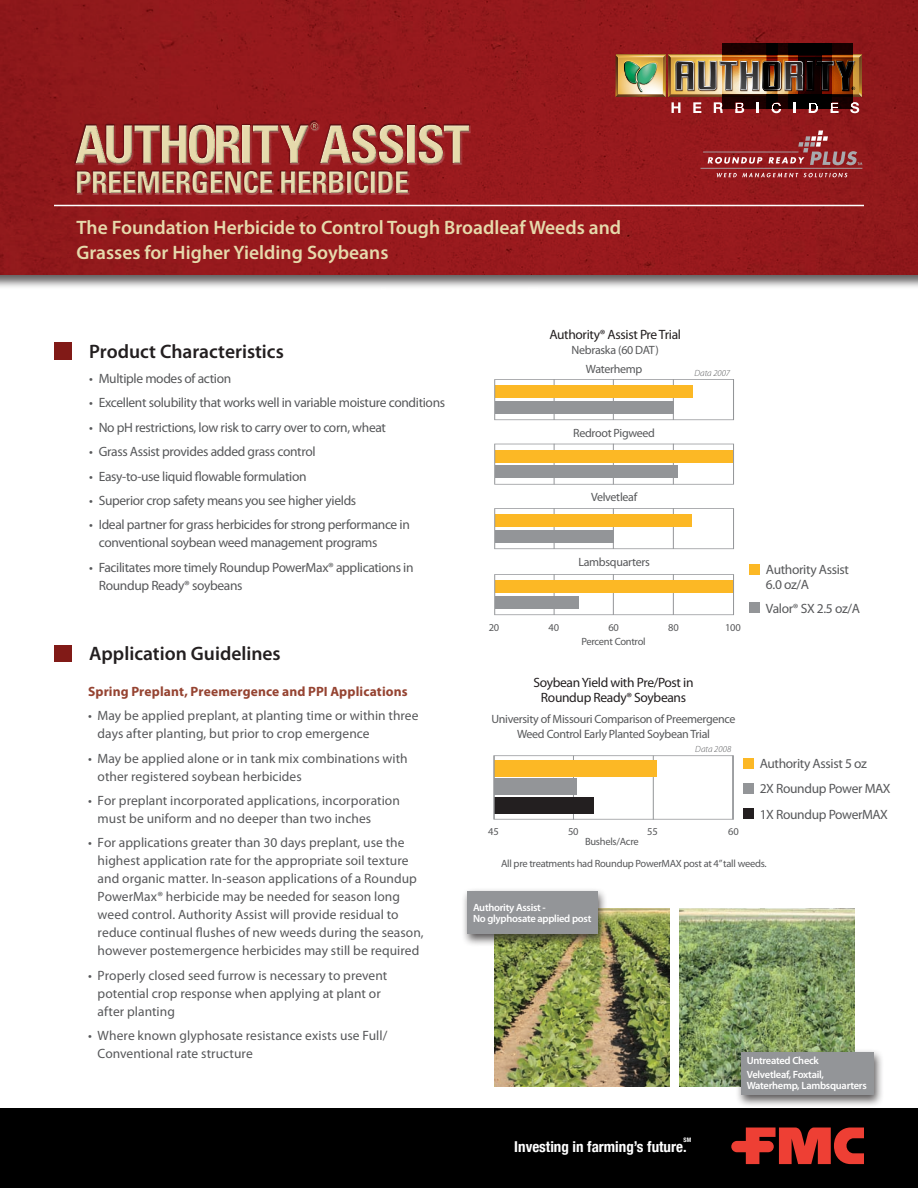
<style>
.page{position:relative;width:918px;height:1188px;background:#fff}
.page>*{position:absolute;margin:0;border:0;box-sizing:border-box;transform-origin:0 0}
.t1{font:700 condensed 52.5px "Univers";letter-spacing:-.04em;color:#e6daac}
.t2{font:700 condensed 30px "Univers";letter-spacing:-.02em;color:#e6daac}
.t3{font:600 19.5px "Myriad Pro";color:#e6daac}
.t4{font:600 19.5px "Myriad Pro";color:#231f20}
.t5{font:700 condensed 15px "Helvetica Neue";color:#fff}
.t6{font:13.5px/18px "Myriad Pro";color:#57585a}
.t7{font:13.5px/18px "Myriad Pro";letter-spacing:-.025em;color:#57585a}
.t8{font:13.5px/15px "Myriad Pro";letter-spacing:-.025em;color:#231f20;text-align:center}
.t9{font:700 13.5px "Myriad Pro";letter-spacing:.01em;color:#954331}
.t10{font:12px/15px "Myriad Pro";letter-spacing:-.025em;color:#57585a;text-align:center}
.t11{font:10.5px "Myriad Pro";letter-spacing:-.025em;color:#57585a}
.t12{font:600 10.5px/10.5px "Myriad Pro";letter-spacing:-.025em;color:#fff}
.t13{font:700 condensed 10.5px "Univers";color:#e6daac}
.CHART___PHOTO_CREDIT{font:italic 300 9px "Myriad Pro";letter-spacing:.01em;color:#57585a}
.t14{font:700 condensed 6.15px "Helvetica Neue";color:#fff}
</style>
<div class="page">
<div style="left:0;top:0;width:918px;height:290px;background:#231f20;opacity:.7"></div>
<img style="left:0;top:0;width:918px;height:274px">
<hr style="left:54px;top:205px;width:810px;height:1px;background:#fff">
<div style="left:74px;top:120px;width:397px;height:74px;background:#95191d"></div>
<div style="left:74px;top:122px;width:397px;height:73px;background:#231f20;opacity:.75"></div>
<img style="left:606px;top:44px;width:51px;height:58px">
<img style="left:606px;top:45px;width:14px;height:56px">
<img style="left:620px;top:45px;width:38px;height:10px">
<img style="left:852px;top:44px;width:20px;height:64px">
<img style="left:832px;top:44px;width:20px;height:11px">
<img style="left:822px;top:44px;width:9px;height:11px">
<img style="left:777px;top:44px;width:45px;height:11px">
<img style="left:777px;top:47px;width:39px;height:8px">
<img style="left:756px;top:44px;width:21px;height:11px">
<img style="left:735px;top:44px;width:20px;height:11px">
<img style="left:713px;top:44px;width:22px;height:11px">
<img style="left:658px;top:44px;width:54px;height:11px">
<img style="left:664px;top:47px;width:43px;height:8px">
<img style="left:616px;top:55px;width:246px;height:58px">
<div style="left:54px;top:342px;width:18px;height:18px;background:#811a17"></div>
<div style="left:54px;top:645px;width:18px;height:17px;background:#811a17"></div>
<div style="left:0;top:1108px;width:918px;height:80px;background:#000"></div>
<div style="left:750px;top:564px;width:10px;height:11px;background:#fcb825"></div>
<div style="left:750px;top:602px;width:10px;height:11px;background:#939598"></div>
<svg style="left:494px;top:379px;width:239px;height:41px"></svg>
<svg style="left:494px;top:444px;width:240px;height:41px"></svg>
<svg style="left:494px;top:508px;width:240px;height:41px"></svg>
<svg style="left:494px;top:574px;width:240px;height:41px"></svg>
<hr style="left:733px;top:379px;width:1px;height:41px;background:#939598">
<div style="left:743px;top:758px;width:11px;height:10px;background:#fcb825"></div>
<div style="left:743px;top:783px;width:11px;height:11px;background:#939598"></div>
<div style="left:743px;top:808px;width:11px;height:11px;background:#231f20"></div>
<svg style="left:494px;top:755px;width:239px;height:65px"></svg>
<hr style="left:733px;top:755px;width:1px;height:64px;background:#939598">
<hr style="left:733px;top:756px;width:1px;height:64px;background:#939598">
<svg style="left:708px;top:157px;width:55px;height:7px"></svg>
<svg style="left:717px;top:173px;width:130px;height:4px"></svg>
<svg style="left:769px;top:131px;width:93px;height:34px;background:#9c3b3e"></svg>
<hr style="left:700px;top:168px;width:162px;height:1px;background:#a8a9ad">
<hr style="left:703px;top:152px;width:96px;height:1px;background:#a8a9ad">
<svg style="left:731px;top:1128px;width:133px;height:36px"></svg>
<img style="left:495px;top:908px;width:175px;height:179px">
<img style="left:680px;top:908px;width:174px;height:179px">
<div style="left:736px;top:1048px;width:148px;height:60px;background:#231f20;opacity:.75"></div>
<div style="left:742px;top:1052px;width:132px;height:43px;background:#939598"></div>
<div style="left:461px;top:888px;width:147px;height:59px;background:#231f20;opacity:.75"></div>
<div style="left:467px;top:891px;width:130px;height:43px;background:#939598"></div>
<p class="t13" style="left:310px;top:120px;width:10px">®</p>
<h1 class="t1" style="left:75px;top:112px;width:396px">AUTHORITY ASSIST</h1>
<h2 class="t2" style="left:75px;top:164px;width:336px">PREEMERGENCE HERBICIDE</h2>
<p class="t3" style="left:76px;top:216px;width:546px">The Foundation Herbicide to Control Tough Broadleaf Weeds and</p>
<p class="t3" style="left:76px;top:242px;width:313px">Grasses for Higher Yielding Soybeans</p>
<p class="t4" style="left:89px;top:341px;width:196px">Product Characteristics</p>
<p class="t7" style="left:89px;top:369px;width:144px">• Multiple modes of action</p>
<p class="t7" style="left:89px;top:394px;width:357px">• Excellent solubility that works well in variable moisture conditions</p>
<p class="t7" style="left:89px;top:418px;width:298px">• No pH restrictions, low risk to carry over to corn, wheat</p>
<p class="t7" style="left:89px;top:443px;width:228px">• Grass Assist provides added grass control</p>
<p class="t7" style="left:89px;top:467px;width:219px">• Easy-to-use liquid flowable formulation</p>
<p class="t7" style="left:89px;top:492px;width:269px">• Superior crop safety means you see higher yields</p>
<p class="t7" style="left:99px;top:516px;width:313px;text-indent:-10px">• Ideal partner for grass herbicides for strong performance in conventional soybean weed management programs</p>
<p class="t7" style="left:99px;top:559px;width:316px;text-indent:-10px">• Facilitates more timely Roundup PowerMax® applications in<br>Roundup Ready® soybeans</p>
<p class="t8" style="left:549px;top:327px;width:133px">Authority® Assist Pre Trial</p>
<p class="t10" style="left:572px;top:343px;width:89px">Nebraska (60 DAT)</p>
<p class="t10" style="left:586px;top:362px;width:58px">Waterhemp</p>
<p class="CHART___PHOTO_CREDIT" style="left:694px;top:368px;width:37px">Data 2007</p>
<p class="t10" style="left:573px;top:426px;width:83px">Redroot Pigweed</p>
<p class="t10" style="left:591px;top:489px;width:48px">Velvetleaf</p>
<p class="t10" style="left:578px;top:555px;width:73px">Lambsquarters</p>
<p class="t11" style="left:489px;top:622px;width:12px">20</p>
<p class="t11" style="left:549px;top:622px;width:12px">40</p>
<p class="t11" style="left:608px;top:622px;width:12px">60</p>
<p class="t11" style="left:668px;top:622px;width:12px">80</p>
<p class="t11" style="left:725px;top:622px;width:17px">100</p>
<p class="t7" style="left:766px;top:562px;width:85px;line-height:15px">Authority Assist<br>6.0 oz/A</p>
<p class="t7" style="left:766px;top:599px;width:96px">Valor® SX 2.5 oz/A</p>
<p class="t4" style="left:89px;top:643px;width:193px">Application Guidelines</p>
<p class="t9" style="left:88px;top:683px;width:321px">Spring Preplant, Preemergence and PPI Applications</p>
<p class="t6" style="left:98px;top:707px;width:323px;text-indent:-10px">• May be applied preplant, at planting time or within three days after planting, but prior to crop emergence</p>
<p class="t6" style="left:98px;top:749px;width:312px;text-indent:-10px">• May be applied alone or in tank mix combinations with other registered soybean herbicides</p>
<p class="t6" style="left:98px;top:792px;width:304px;text-indent:-10px">• For preplant incorporated applications, incorporation must be uniform and no deeper than two inches</p>
<p class="t6" style="left:98px;top:834px;width:328px;text-indent:-10px">• For applications greater than 30 days preplant, use the highest application rate for the appropriate soil texture and organic matter. In-season applications of a Roundup PowerMax® herbicide may be needed for season long weed control. Authority Assist will provide residual to reduce continual flushes of new weeds during the season, however postemergence herbicides may still be required</p>
<p class="t6" style="left:98px;top:967px;width:291px;text-indent:-10px">• Properly closed seed furrow is necessary to prevent potential crop response when applying at plant or after planting</p>
<p class="t6" style="left:98px;top:1027px;width:291px;text-indent:-10px">• Where known glyphosate resistance exists use Full/<br>Conventional rate structure</p>
<p class="t11" style="left:581px;top:636px;width:66px">Percent Control</p>
<p class="t8" style="left:533px;top:675px;width:162px">Soybean Yield with Pre/Post in<br>Roundup Ready® Soybeans</p>
<p class="t10" style="left:492px;top:712px;width:246px">University of Missouri Comparison of Preemergence<br>Weed Control Early Planted Soybean Trial</p>
<p class="CHART___PHOTO_CREDIT" style="left:695px;top:745px;width:38px">Data 2008</p>
<p class="t7" style="left:760px;top:755px;width:109px">Authority Assist 5 oz</p>
<p class="t7" style="left:760px;top:780px;width:132px">2X Roundup Power MAX</p>
<p class="t7" style="left:760px;top:805px;width:130px">1X Roundup PowerMAX</p>
<p class="t11" style="left:488px;top:826px;width:12px">45</p>
<p class="t11" style="left:568px;top:826px;width:12px">50</p>
<p class="t11" style="left:647px;top:826px;width:12px">55</p>
<p class="t11" style="left:728px;top:826px;width:12px">60</p>
<p class="t11" style="left:585px;top:835px;width:55px">Bushels/Acre</p>
<p class="t11" style="left:501px;top:858px;width:267px">All pre treatments had Roundup PowerMAX post at 4” tall weeds.</p>
<p class="t12" style="left:473px;top:902px;width:120px">Authority Assist -<br>No glyphosate applied post</p>
<p class="t14" style="left:684px;top:1136px;width:9px">SM</p>
<p class="t5" style="left:514px;top:1137px;width:174px">Investing in farming’s future.</p>
<p class="t12" style="left:747px;top:1056px;width:74px">Untreated Check</p>
<p class="t12" style="left:747px;top:1069px;width:122px">Velvetleaf, Foxtail,<br>Waterhemp, Lambsquarters</p>
</div>
